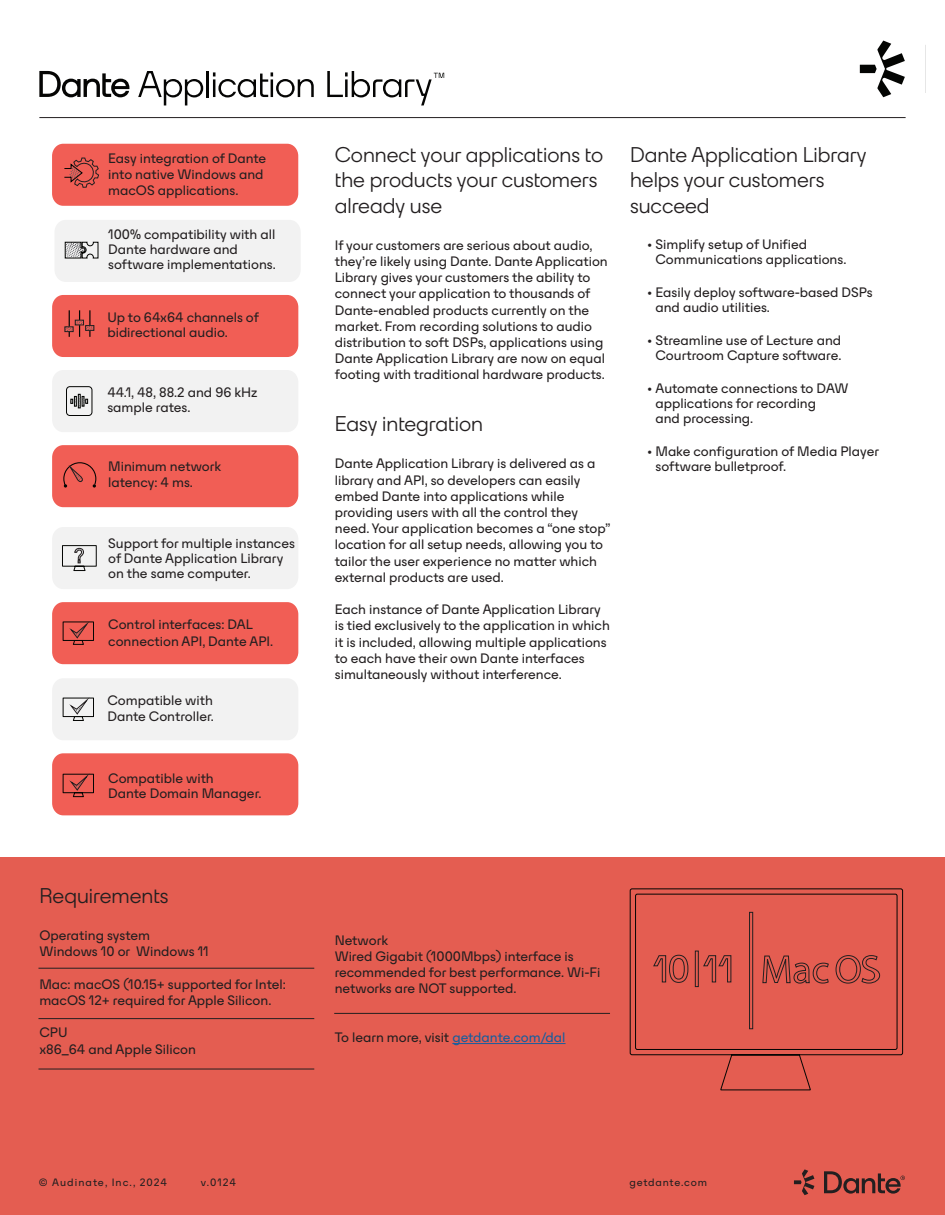
<style>
.page{position:relative;width:945px;height:1215px;background:#fff}
.page>*{position:absolute;margin:0;border:0;box-sizing:border-box;transform-origin:0 0}
.body_copy{font:21px/25.5px "Dante Sans Display";color:#231f20}
.Paragraph_header{font:21px "Dante Sans Display";color:#231f20}
.requirements_headline{font:21px "Dante Sans Display";color:#231f20}
.body_copy-2{font:13.5px/16.2px "Dante Sans Text";color:#231f20}
.body_copy_bold{font:13.5px/16.2px "Dante Sans Text";color:#231f20}
.Section_footer{font:10.5px "Dante Sans Text";letter-spacing:.1em;color:#231f20}
.web_address{font:10.5px "Dante Sans Text";letter-spacing:.075em;color:#231f20}
.s1{color:#175d9e}
</style>
<div class="page">
<div style="left:0;top:857px;width:944px;height:358px;background:#e45d51"></div>
<svg style="left:877px;top:41px;width:28px;height:56px"></svg>
<div style="left:860px;top:65px;width:15px;height:8px;background:#040503"></div>
<hr style="left:39px;top:117px;width:867px;height:1px;background:#231f20">
<svg style="left:794px;top:1169px;width:20px;height:26px"></svg>
<svg style="left:824px;top:1171px;width:81px;height:23px"></svg>
<hr style="left:334px;top:1013px;width:276px;height:1px;background:#231f20">
<hr style="left:38px;top:968px;width:276px;height:1px;background:#231f20">
<hr style="left:38px;top:1069px;width:276px;height:1px;background:#231f20">
<svg style="left:138px;top:71px;width:65px;height:34px"></svg>
<hr style="left:206px;top:71px;width:3px;height:26px;background:#050504">
<svg style="left:213px;top:72px;width:101px;height:25px"></svg>
<svg style="left:327px;top:71px;width:117px;height:34px"></svg>
<svg style="left:39px;top:71px;width:90px;height:26px"></svg>
<svg style="left:630px;top:888px;width:273px;height:202px"></svg>
<svg style="left:653px;top:951px;width:78px;height:36px"></svg>
<div style="left:749px;top:912px;width:4px;height:117px;border:1px solid #231f20"></div>
<svg style="left:762px;top:955px;width:118px;height:29px"></svg>
<div style="left:52px;top:144px;width:246px;height:62px;background:#f15e55;border-radius:12px"></div>
<div style="left:54px;top:220px;width:247px;height:62px;background:#f2f2f2;border-radius:12px"></div>
<div style="left:52px;top:295px;width:246px;height:62px;background:#f15e55;border-radius:12px"></div>
<div style="left:52px;top:370px;width:246px;height:62px;background:#f2f2f2;border-radius:12px"></div>
<div style="left:52px;top:445px;width:246px;height:62px;background:#f15e55;border-radius:12px"></div>
<div style="left:52px;top:527px;width:246px;height:62px;background:#f2f2f2;border-radius:12px"></div>
<div style="left:52px;top:602px;width:246px;height:62px;background:#f15e55;border-radius:12px"></div>
<svg style="left:65px;top:310px;width:27px;height:27px"></svg>
<div style="left:85px;top:325px;width:9px;height:6px;border:1px solid #231f20"></div>
<div style="left:66px;top:386px;width:26px;height:30px;border:1px solid #040503;border-radius:3px"></div>
<svg style="left:71px;top:394px;width:17px;height:14px"></svg>
<svg style="left:63px;top:621px;width:31px;height:24px"></svg>
<div style="left:52px;top:678px;width:246px;height:62px;background:#f2f2f2;border-radius:12px"></div>
<div style="left:52px;top:753px;width:246px;height:62px;background:#f15e55;border-radius:12px"></div>
<svg style="left:63px;top:774px;width:31px;height:24px"></svg>
<hr style="left:452px;top:1043px;width:114px;height:1px;background:#175d9e">
<hr style="left:38px;top:1018px;width:276px;height:1px;background:#231f20">
<svg style="left:64px;top:157px;width:35px;height:31px"></svg>
<svg style="left:65px;top:242px;width:34px;height:17px"></svg>
<svg style="left:63px;top:698px;width:31px;height:23px"></svg>
<svg style="left:62px;top:545px;width:35px;height:26px"></svg>
<svg style="left:63px;top:462px;width:34px;height:26px"></svg>
<p class="body_copy-2" style="left:108px;top:149px;width:160px">Easy integration of Dante into native Windows and macOS applications.</p>
<p class="body_copy-2" style="left:108px;top:225px;width:169px;line-height:15px">100% compatibility with all<br>Dante hardware and software implementations.</p>
<p class="body_copy-2" style="left:107px;top:309px;width:153px;line-height:15px">Up to 64x64 channels of bidirectional audio.</p>
<p class="body_copy-2" style="left:107px;top:384px;width:152px;line-height:15px">44.1, 48, 88.2 and 96 kHz sample rates.</p>
<p class="body_copy-2" style="left:108px;top:457px;width:115px">Minimum network latency: 4 ms.</p>
<p class="body_copy-2" style="left:108px;top:535px;width:188px;line-height:15px">Support for multiple instances of Dante Application Library on the same computer.</p>
<p class="body_copy-2" style="left:108px;top:615px;width:166px">Control interfaces: DAL connection API, Dante API.</p>
<p class="body_copy-2" style="left:107px;top:690px;width:108px">Compatible with<br>Dante Controller.</p>
<p class="body_copy-2" style="left:108px;top:769px;width:155px;line-height:15px">Compatible with<br>Dante Domain Manager.</p>
<p class="requirements_headline" style="left:39px;top:878px;width:131px">Requirements</p>
<p class="body_copy_bold" style="left:39px;top:926px;width:112px">Operating system</p>
<p class="body_copy_bold" style="left:39px;top:942px;width:171px">Windows 10 or Windows 11</p>
<p class="body_copy_bold" style="left:39px;top:975px;width:248px">Mac: macOS (10.15+ supported for Intel: macOS 12+ required for Apple Silicon.</p>
<p class="body_copy_bold" style="left:39px;top:1023px;width:30px">CPU</p>
<p class="body_copy_bold" style="left:39px;top:1039px;width:158px">x86_64 and Apple Silicon</p>
<p class="body_copy" style="left:335px;top:139px;width:270px">Connect your applications to the products your customers already use</p>
<p class="body_copy-2" style="left:335px;top:236px;width:275px">If your customers are serious about audio, they’re likely using Dante. Dante Application Library gives your customers the ability to connect your application to thousands of Dante-enabled products currently on the market. From recording solutions to audio distribution to soft DSPs, applications using Dante Application Library are now on equal footing with traditional hardware products.</p>
<p class="Paragraph_header" style="left:335px;top:406px;width:150px">Easy integration</p>
<p class="body_copy-2" style="left:335px;top:454px;width:277px">Dante Application Library is delivered as a library and API, so developers can easily embed Dante into applications while providing users with all the control they need. Your application becomes a “one stop” location for all setup needs, allowing you to tailor the user experience no matter which external products are used.</p>
<p class="body_copy-2" style="left:335px;top:600px;width:277px">Each instance of Dante Application Library is tied exclusively to the application in which it is included, allowing multiple applications to each have their own Dante interfaces simultaneously without interference.</p>
<p class="body_copy" style="left:630px;top:139px;width:238px">Dante Application Library helps your customers succeed</p>
<p class="body_copy-2" style="left:656px;top:235px;width:192px;line-height:15px;text-indent:-8px">• Simplify setup of Unified<br>Communications applications.</p>
<p class="body_copy-2" style="left:656px;top:283px;width:219px;line-height:15px;text-indent:-8px">• Easily deploy software-based DSPs and audio utilities.</p>
<p class="body_copy-2" style="left:647px;top:331px;width:196px;line-height:15px;text-align:right">• Streamline use of Lecture and<br>Courtroom Capture software.</p>
<p class="body_copy-2" style="left:656px;top:379px;width:195px;line-height:15px;text-indent:-8px">• Automate connections to DAW applications for recording<br>and processing.</p>
<p class="body_copy-2" style="left:656px;top:442px;width:225px;line-height:15px;text-indent:-8px">• Make configuration of Media Player software bulletproof.</p>
<p class="body_copy_bold" style="left:335px;top:930px;width:55px">Network</p>
<p class="body_copy_bold" style="left:335px;top:947px;width:267px">Wired Gigabit (1000Mbps) interface is recommended for best performance. Wi-Fi networks are NOT supported.</p>
<p class="body_copy_bold" style="left:335px;top:1028px;width:232px">To learn more, visit <span class="s1">getdante.com/dal</span></p>
<p class="Section_footer" style="left:39px;top:1174px;width:130px">© Audinate, Inc., 2024</p>
<p class="Section_footer" style="left:201px;top:1174px;width:36px">v.0124</p>
<p class="web_address" style="left:630px;top:1174px;width:79px">getdante.com</p>
</div>
